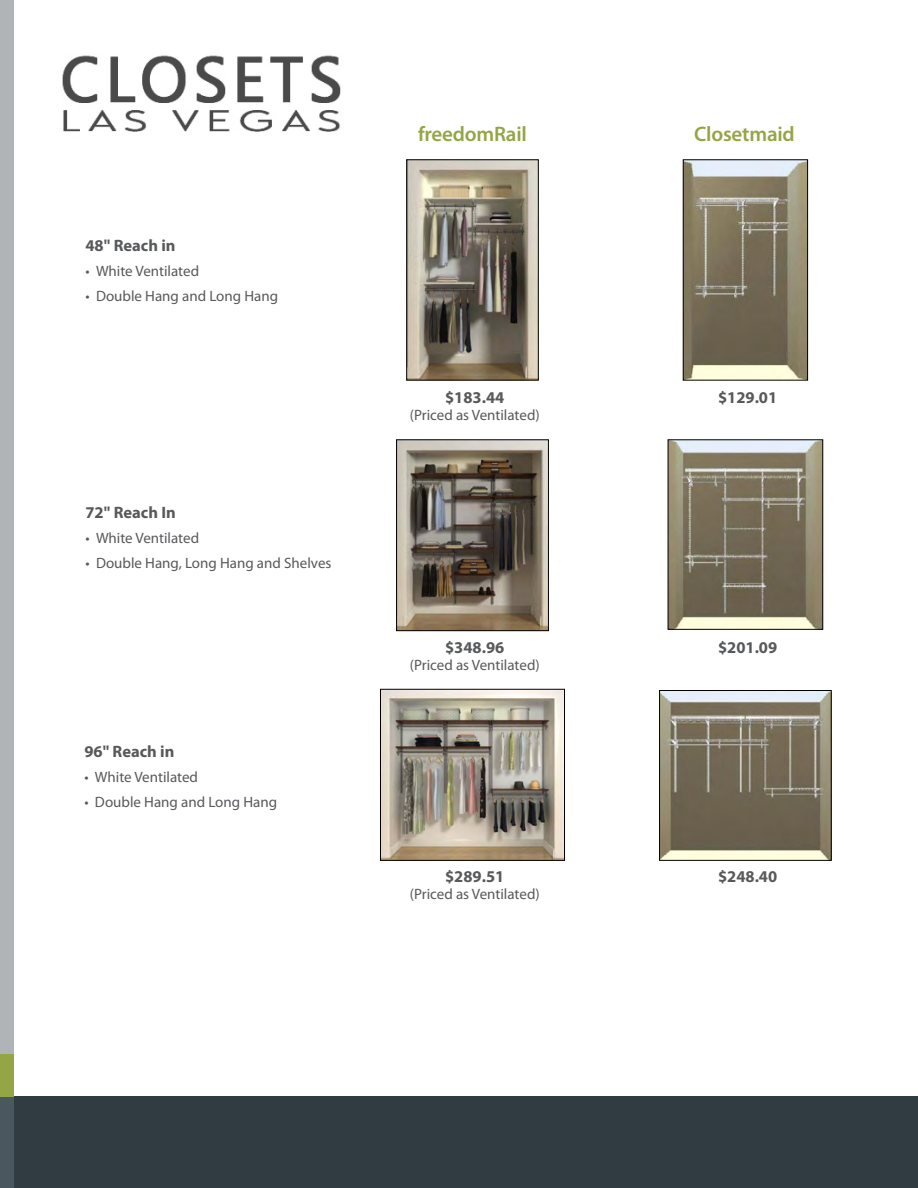
<style>
.page{position:relative;width:918px;height:1188px;background:#fff}
.page>*{position:absolute;margin:0;border:0;box-sizing:border-box;transform-origin:0 0}
.t1{font:600 21px "Myriad Pro";letter-spacing:-.01em;color:#94a545}
.t2{font:700 16.5px "Myriad Pro";color:#58595b}
.t3{font:15px "Myriad Pro";color:#58595b}
</style>
<div class="page">
<img style="left:62px;top:55px;width:279px;height:77px">
<img style="left:382px;top:691px;width:181px;height:168px">
<div style="left:380px;top:689px;width:185px;height:172px;border:1px solid #000"></div>
<img style="left:661px;top:692px;width:169px;height:167px">
<div style="left:659px;top:690px;width:173px;height:171px;border:1px solid #000"></div>
<img style="left:670px;top:441px;width:151px;height:187px">
<div style="left:668px;top:439px;width:155px;height:191px;border:1px solid #000"></div>
<img style="left:398px;top:441px;width:149px;height:188px">
<div style="left:396px;top:439px;width:153px;height:192px;border:1px solid #000"></div>
<img style="left:685px;top:161px;width:121px;height:218px">
<div style="left:683px;top:159px;width:125px;height:222px;border:1px solid #000"></div>
<img style="left:408px;top:161px;width:129px;height:218px">
<div style="left:406px;top:159px;width:133px;height:222px;border:1px solid #000"></div>
<div style="left:0;top:1097px;width:918px;height:91px;background:#303c42"></div>
<div style="left:0;top:0;width:14px;height:1118px;background:#b1b4b6"></div>
<div style="left:0;top:1097px;width:14px;height:91px;background:#49585f"></div>
<div style="left:0;top:1054px;width:14px;height:43px;background:#94a545"></div>
<p class="t2" style="left:86px;top:235px;width:92px">48" Reach in</p>
<p class="t3" style="left:86px;top:262px;width:115px">• White Ventilated</p>
<p class="t3" style="left:86px;top:286px;width:194px">• Double Hang and Long Hang</p>
<p class="t2" style="left:86px;top:502px;width:92px">72" Reach In</p>
<p class="t3" style="left:86px;top:529px;width:115px">• White Ventilated</p>
<p class="t3" style="left:86px;top:554px;width:247px">• Double Hang, Long Hang and Shelves</p>
<p class="t2" style="left:84px;top:741px;width:92px">96" Reach in</p>
<p class="t3" style="left:84px;top:768px;width:115px">• White Ventilated</p>
<p class="t3" style="left:84px;top:793px;width:194px">• Double Hang and Long Hang</p>
<h1 class="t1" style="left:418px;top:120px;width:111px">freedomRail</h1>
<h1 class="t1" style="left:694px;top:120px;width:102px">Closetmaid</h1>
<p class="t2" style="left:445px;top:387px;width:61px">$183.44</p>
<p class="t2" style="left:718px;top:387px;width:61px">$129.01</p>
<p class="t3" style="left:410px;top:406px;width:132px">(Priced as Ventilated)</p>
<p class="t2" style="left:445px;top:636px;width:61px">$348.96</p>
<p class="t3" style="left:410px;top:656px;width:132px">(Priced as Ventilated)</p>
<p class="t2" style="left:445px;top:865px;width:61px">$289.51</p>
<p class="t3" style="left:410px;top:885px;width:132px">(Priced as Ventilated)</p>
<p class="t2" style="left:718px;top:636px;width:61px">$201.09</p>
<p class="t2" style="left:718px;top:865px;width:61px">$248.40</p>
</div>
